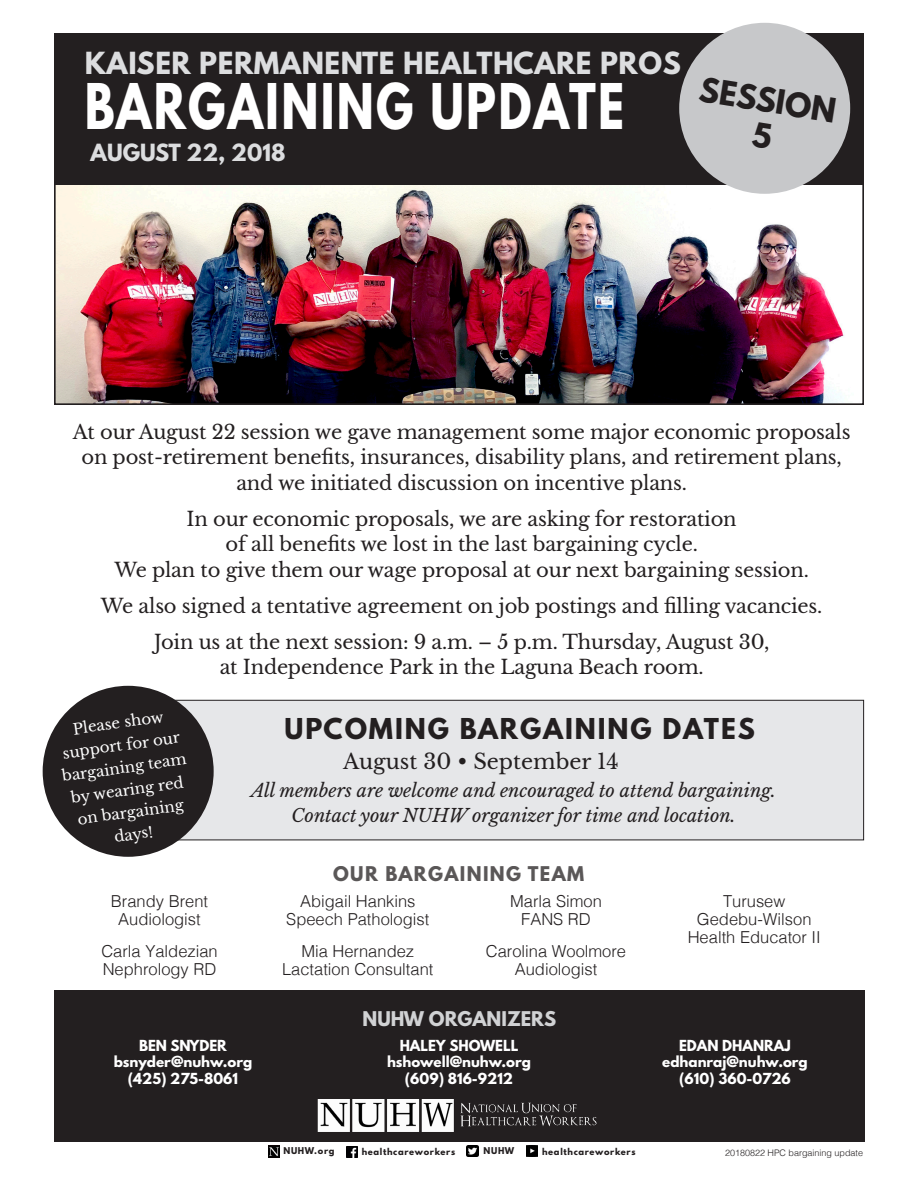
<style>
.page{position:relative;width:918px;height:1188px;background:#fff}
.page>*{position:absolute;margin:0;border:0;box-sizing:border-box;transform-origin:0 0}
.t1{font:700 55.8px "League Spartan";letter-spacing:.05em;color:#fff;scale:.81 1}
.t2{font:700 30px/36px "League Spartan";color:#231f20;text-align:center}
.t3{font:700 27px "League Spartan";letter-spacing:.02em;color:#dcdddf}
.t4{font:700 25.5px "League Spartan";letter-spacing:.075em;color:#231f20}
.t5{font:21px "Libre Baskerville";color:#231f20}
.t6{font:700 21px "League Spartan";color:#dcdddf}
.t7{font:19.5px/25.5px "Libre Baskerville";letter-spacing:-.01em;color:#231f20;text-align:center}
.t8{font:italic 18px/25.5px "Libre Baskerville";color:#231f20;text-align:center}
.t9{font:700 18px "League Spartan";letter-spacing:.075em;color:#231f20}
.t10{font:700 18px "League Spartan";color:#d1d2d4}
.t11{font:300 16.5px/18px "Helvetica";color:#231f20;text-align:center}
.t12{font:15px/22.5px "Libre Baskerville";color:#fff;text-align:center}
.t13{font:700 13.5px "League Spartan";color:#fff}
.t14{font:300 9px "Helvetica";color:#231f20}
.t15{font:700 8.4px "League Spartan";letter-spacing:.08em;color:#231f20}
</style>
<div class="page">
<div style="left:54px;top:990px;width:810px;height:152px;background:#231f20"></div>
<img style="left:57px;top:184px;width:804px;height:218px">
<div style="left:54px;top:33px;width:810px;height:151px;background:#231f20"></div>
<img style="left:317px;top:1099px;width:280px;height:33px">
<svg style="left:268px;top:1146px;width:11px;height:12px"></svg>
<svg style="left:346px;top:1146px;width:12px;height:11px"></svg>
<svg style="left:467px;top:1146px;width:12px;height:11px"></svg>
<svg style="left:526px;top:1146px;width:12px;height:11px"></svg>
<div style="left:679px;top:23px;width:171px;height:171px;background:#c7c8ca;border-radius:50%"></div>
<div style="left:122px;top:700px;width:742px;height:140px;background:#e6e7e9"></div>
<div style="left:122px;top:700px;width:742px;height:140px;border:1px solid #231f20"></div>
<div style="left:43px;top:686px;width:171px;height:171px;background:#231f20;border-radius:50%"></div>
<p class="t3" style="left:85px;top:42px;width:597px">KAISER PERMANENTE HEALTHCARE PROS</p>
<p class="t1" style="left:85px;top:63px;width:668px">BARGAINING UPDATE</p>
<p class="t6" style="left:91px;top:136px;width:196px">AUGUST 22, 2018</p>
<p class="t2" style="left:703px;top:71px;width:139px;rotate:9deg">SESSION<br>5</p>
<p class="t7" style="left:73px;top:419px;width:779px">At our August 22 session we gave management some major economic proposals on post-retirement benefits, insurances, disability plans, and retirement plans, and we initiated discussion on incentive plans.</p>
<p class="t7" style="left:115px;top:506px;width:696px">In our economic proposals, we are asking for restoration<br>of all benefits we lost in the last bargaining cycle.<br>We plan to give them our wage proposal at our next bargaining session.</p>
<p class="t7" style="left:101px;top:593px;width:723px">We also signed a tentative agreement on job postings and filling vacancies.</p>
<p class="t7" style="left:154px;top:629px;width:617px">Join us at the next session: 9 a.m. – 5 p.m. Thursday, August 30, at Independence Park in the Laguna Beach room.</p>
<p class="t12" style="left:54px;top:721px;width:127px;rotate:-8deg">Please show support for our bargaining team by wearing red on bargaining days!</p>
<p class="t11" style="left:111px;top:891px;width:99px">Brandy Brent<br>Audiologist</p>
<p class="t11" style="left:101px;top:941px;width:118px;text-align:left">Carla Yaldezian<br>Nephrology RD</p>
<p class="t4" style="left:285px;top:709px;width:472px">UPCOMING BARGAINING DATES</p>
<p class="t5" style="left:343px;top:749px;width:277px">August 30 • September 14</p>
<p class="t8" style="left:251px;top:778px;width:526px">All members are welcome and encouraged to attend bargaining.<br>Contact your NUHW organizer for time and location.</p>
<p class="t9" style="left:333px;top:860px;width:253px">OUR BARGAINING TEAM</p>
<p class="t11" style="left:286px;top:891px;width:145px">Abigail Hankins<br>Speech Pathologist</p>
<p class="t11" style="left:282px;top:941px;width:153px">Mia Hernandez<br>Lactation Consultant</p>
<p class="t11" style="left:510px;top:891px;width:93px">Marla Simon<br>FANS RD</p>
<p class="t11" style="left:486px;top:941px;width:142px">Carolina Woolmore<br>Audiologist</p>
<p class="t10" style="left:363px;top:1005px;width:195px">NUHW ORGANIZERS</p>
<p class="t11" style="left:688px;top:891px;width:134px">Turusew<br>Gedebu-Wilson<br>Health Educator II</p>
<p class="t13" style="left:139px;top:1035px;width:89px">BEN SNYDER</p>
<p class="t13" style="left:114px;top:1051px;width:140px">bsnyder@nuhw.org</p>
<p class="t13" style="left:128px;top:1068px;width:112px">(425) 275-8061</p>
<p class="t13" style="left:400px;top:1035px;width:120px">HALEY SHOWELL</p>
<p class="t13" style="left:387px;top:1051px;width:145px">hshowell@nuhw.org</p>
<p class="t13" style="left:405px;top:1068px;width:110px">(609) 816-9212</p>
<p class="t13" style="left:679px;top:1035px;width:113px">EDAN DHANRAJ</p>
<p class="t13" style="left:662px;top:1051px;width:147px">edhanraj@nuhw.org</p>
<p class="t13" style="left:679px;top:1068px;width:113px">(610) 360-0726</p>
<p class="t15" style="left:284px;top:1144px;width:53px">NUHW.org</p>
<p class="t15" style="left:362px;top:1145px;width:95px">healthcareworkers</p>
<p class="t15" style="left:484px;top:1144px;width:32px">NUHW</p>
<p class="t15" style="left:542px;top:1145px;width:95px">healthcareworkers</p>
<p class="t14" style="left:725px;top:1146px;width:140px">20180822 HPC bargaining update</p>
</div>
